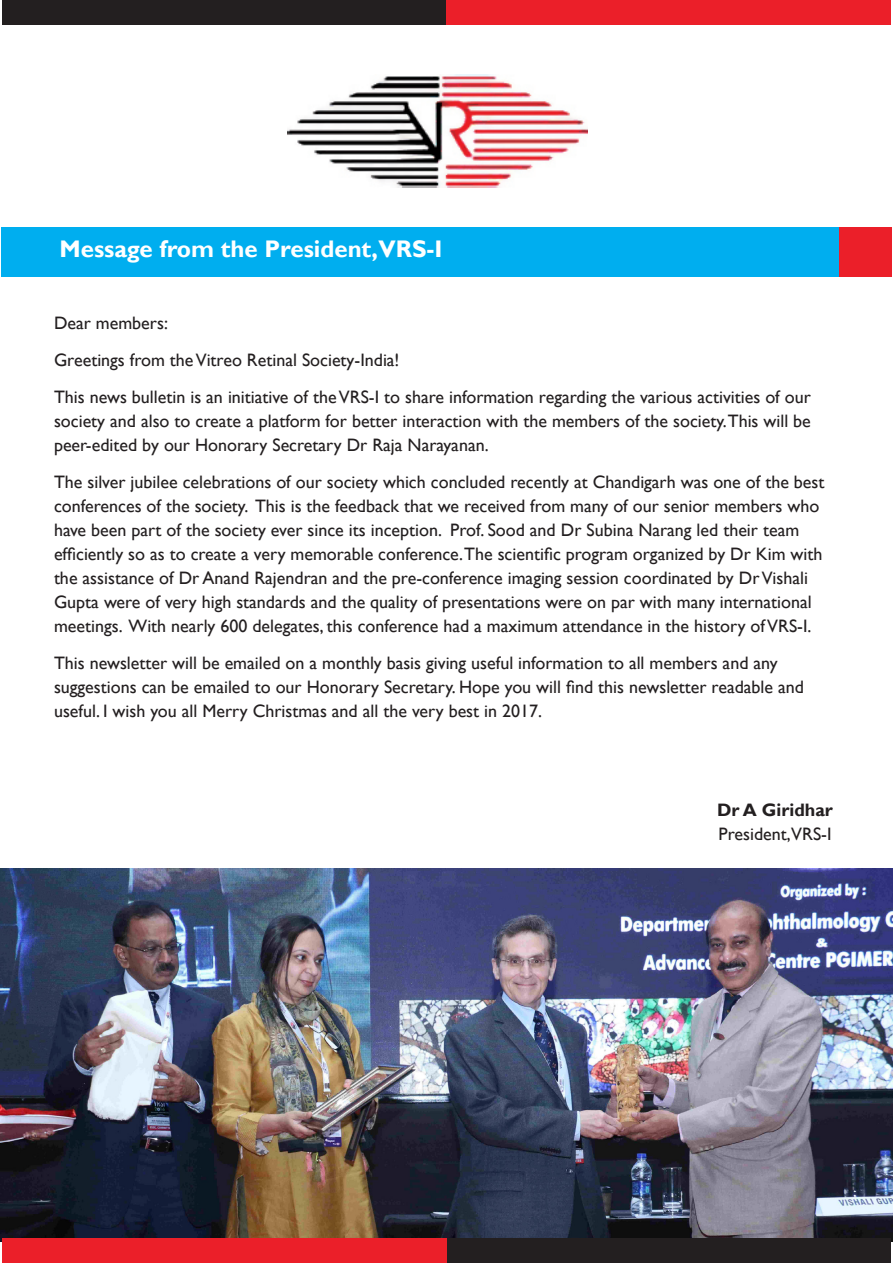
<style>
.page{position:relative;width:893px;height:1263px;background:#fff}
.page>*{position:absolute;margin:0;border:0;box-sizing:border-box;transform-origin:0 0}
.t1{font:700 24px "Gill Sans";color:#fff}
.t2{font:18px/24px "Gill Sans";color:#231f20}
.t3{font:700 18px "Gill Sans";color:#231f20}
</style>
<div class="page">
<img style="left:0;top:868px;width:893px;height:374px">
<div style="left:2px;top:0;width:444px;height:24px;background:#231f20"></div>
<div style="left:446px;top:1239px;width:445px;height:24px;background:#231f20"></div>
<div style="left:2px;top:228px;width:837px;height:49px;background:#00aeef"></div>
<div style="left:446px;top:0;width:445px;height:24px;background:#eb1f29"></div>
<div style="left:2px;top:1239px;width:444px;height:24px;background:#eb1f29"></div>
<div style="left:839px;top:227px;width:52px;height:50px;background:#eb1f29"></div>
<img style="left:287px;top:74px;width:301px;height:114px">
<p class="t1" style="left:60px;top:234px;width:384px">Message from the President,VRS-I</p>
<p class="t2" style="left:54px;top:312px;width:115px">Dear members:</p>
<p class="t2" style="left:54px;top:348px;width:347px">Greetings from the Vitreo Retinal Society-India!</p>
<p class="t2" style="left:54px;top:385px;width:758px;text-align:justify">This news bulletin is an initiative of the VRS-I to share information regarding the various activities of our society and also to create a platform for better interaction with the members of the society.This will be peer-edited by our Honorary Secretary Dr Raja Narayanan.</p>
<p class="t2" style="left:54px;top:470px;width:772px">The silver jubilee celebrations of our society which concluded recently at Chandigarh was one of the best conferences of the society. This is the feedback that we received from many of our senior members who have been part of the society ever since its inception. Prof. Sood and Dr Subina Narang led their team efficiently so as to create a very memorable conference.The scientific program organized by Dr Kim with the assistance of Dr Anand Rajendran and the pre-conference imaging session coordinated by Dr Vishali Gupta were of very high standards and the quality of presentations were on par with many international meetings. With nearly 600 delegates, this conference had a maximum attendance in the history of VRS-I.</p>
<p class="t2" style="left:54px;top:651px;width:751px">This newsletter will be emailed on a monthly basis giving useful information to all members and any suggestions can be emailed to our Honorary Secretary. Hope you will find this newsletter readable and useful. I wish you all Merry Christmas and all the very best in 2017.</p>
<p class="t3" style="left:717px;top:799px;width:117px">Dr A Giridhar</p>
<p class="t2" style="left:719px;top:822px;width:114px">President,VRS-I</p>
</div>
